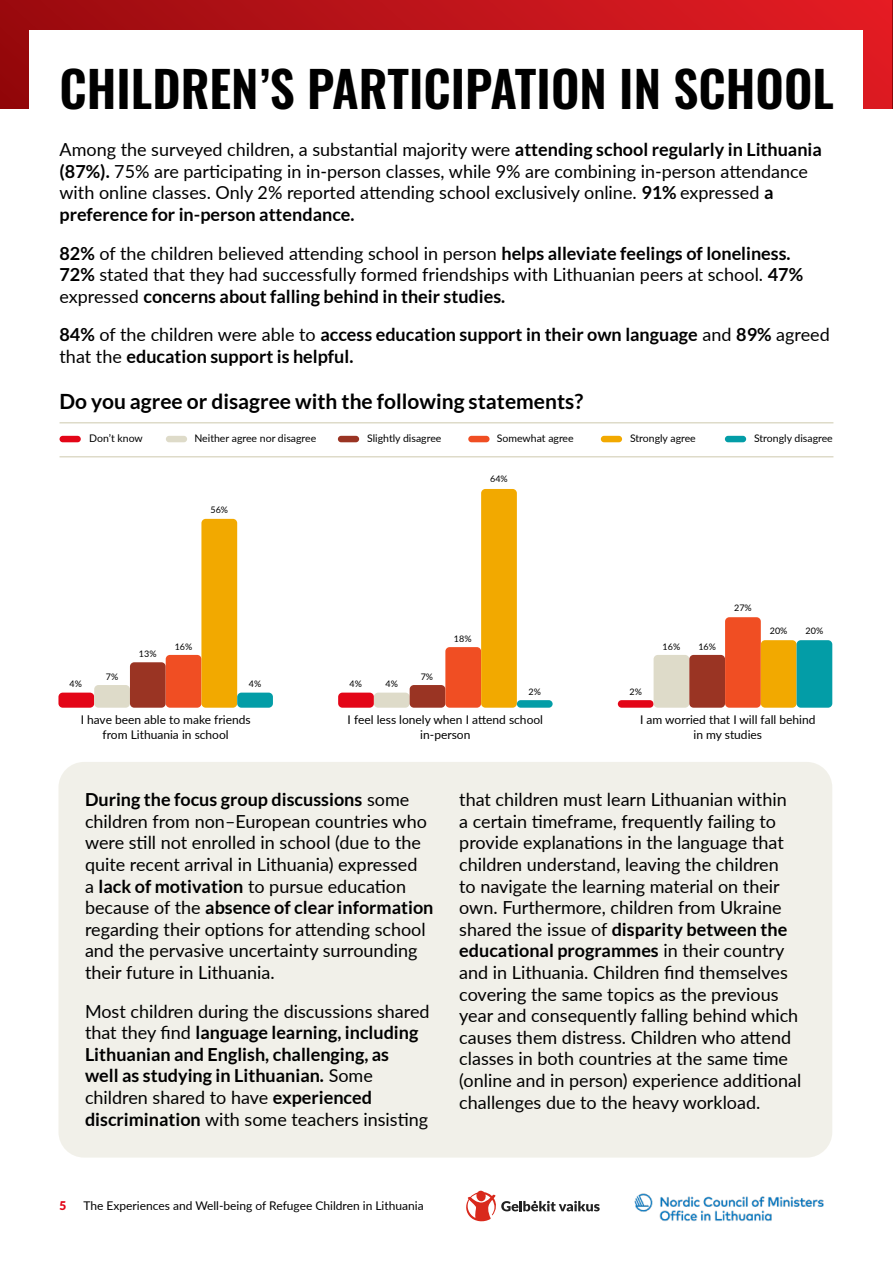
<style>
.page{position:relative;width:893px;height:1263px;background:#fff}
.page>*{position:absolute;margin:0;border:0;box-sizing:border-box;transform-origin:0 0}
.t1{font:49.5px "Oswald";color:#000}
.t2{font:700 21px "Lato";color:#000}
.t3{font:18px/21.6px "Lato";color:#000}
.t4{font:700 18px/21.6px "Lato";color:#000}
.t5{font:12px/14.4px "Lato";color:#000;text-align:center}
.t6{font:900 12px "Lato";color:#e30517}
.t7{font:10.5px "Lato";color:#000}
.t8{font:9px "Lato";color:#000}
.s1{font-weight:700}
.s2{font-weight:400}
</style>
<div class="page">
<div style="left:0;top:0;width:893px;height:108px;background:linear-gradient(to right,#980b0e,#e41d25)"></div>
<div style="left:30px;top:30px;width:833px;height:1018px;background:#fff"></div>
<hr style="left:892px;top:0;width:1px;height:108px;background:#95070a">
<img style="left:634px;top:1193px;width:190px;height:28px">
<svg style="left:466px;top:1190px;width:134px;height:32px"></svg>
<div style="left:58px;top:762px;width:774px;height:395px;background:#f1f0e9;border-radius:26px"></div>
<hr style="left:60px;top:422px;width:773px;height:1px;background:#dedbc9">
<hr style="left:60px;top:456px;width:773px;height:1px;background:#dedbc9">
<div style="left:58px;top:693px;width:36px;height:15px;background:#e30517;border-radius:4px"></div>
<div style="left:338px;top:693px;width:36px;height:15px;background:#e30517;border-radius:4px"></div>
<div style="left:618px;top:700px;width:36px;height:8px;background:#e30517;border-radius:4px"></div>
<div style="left:94px;top:685px;width:36px;height:23px;background:#dedbc9;border-radius:4px"></div>
<div style="left:374px;top:693px;width:36px;height:15px;background:#dedbc9;border-radius:4px"></div>
<div style="left:654px;top:655px;width:35px;height:53px;background:#dedbc9;border-radius:4px"></div>
<div style="left:130px;top:662px;width:36px;height:46px;background:#9a3423;border-radius:4px"></div>
<div style="left:410px;top:685px;width:35px;height:23px;background:#9a3423;border-radius:4px"></div>
<div style="left:689px;top:655px;width:36px;height:53px;background:#9a3423;border-radius:4px"></div>
<div style="left:166px;top:655px;width:35px;height:53px;background:#f04e23;border-radius:4px"></div>
<div style="left:445px;top:647px;width:36px;height:61px;background:#f04e23;border-radius:4px"></div>
<div style="left:725px;top:617px;width:36px;height:91px;background:#f04e23;border-radius:4px"></div>
<div style="left:201px;top:519px;width:36px;height:189px;background:#f2a900;border-radius:4px"></div>
<div style="left:481px;top:489px;width:36px;height:219px;background:#f2a900;border-radius:4px"></div>
<div style="left:761px;top:640px;width:35px;height:68px;background:#f2a900;border-radius:4px"></div>
<div style="left:237px;top:693px;width:36px;height:15px;background:#039da7;border-radius:4px"></div>
<div style="left:517px;top:700px;width:36px;height:8px;background:#039da7;border-radius:4px"></div>
<div style="left:796px;top:640px;width:36px;height:68px;background:#039da7;border-radius:4px"></div>
<div style="left:60px;top:436px;width:21px;height:6px;background:#e30517;border-radius:3px"></div>
<div style="left:166px;top:436px;width:21px;height:6px;background:#dedbc9;border-radius:3px"></div>
<div style="left:338px;top:436px;width:21px;height:6px;background:#9a3423;border-radius:3px"></div>
<div style="left:468px;top:436px;width:22px;height:6px;background:#f04e23;border-radius:3px"></div>
<div style="left:601px;top:436px;width:21px;height:6px;background:#f2a900;border-radius:3px"></div>
<div style="left:725px;top:436px;width:21px;height:6px;background:#039da7;border-radius:3px"></div>
<h1 class="t1" style="left:60px;top:45px;width:776px">CHILDREN’S PARTICIPATION IN SCHOOL</h1>
<p class="t3" style="left:60px;top:138px;width:764px">Among the surveyed children, a substantial majority were <span class="s1">attending school regularly in Lithuania (87%).</span> 75% are participating in in-person classes, while 9% are combining in-person attendance with online classes. Only 2% reported attending school exclusively online. <span class="s1">91%</span> expressed <span class="s1">a preference for in-person attendance.</span></p>
<p class="t3" style="left:60px;top:241px;width:745px"><span class="s1">82%</span> of the children believed attending school in person <span class="s1">helps alleviate feelings of loneliness.<br>72%</span> stated that they had successfully formed friendships with Lithuanian peers at school. <span class="s1">47% </span>expressed <span class="s1">concerns about falling behind in their studies.</span></p>
<p class="t4" style="left:60px;top:324px;width:772px">84% <span class="s2">of the children were able to</span> access education support in their own language <span class="s2">and</span> 89% <span class="s2">agreed that the</span> education support is helpful.</p>
<p class="t2" style="left:60px;top:389px;width:525px">Do you agree or disagree with the following statements?</p>
<p class="t7" style="left:89px;top:431px;width:55px">Don’t know</p>
<p class="t7" style="left:194px;top:431px;width:123px">Neither agree nor disagree</p>
<p class="t7" style="left:367px;top:431px;width:76px">Slightly disagree</p>
<p class="t7" style="left:497px;top:431px;width:78px">Somewhat agree</p>
<p class="t7" style="left:630px;top:431px;width:67px">Strongly agree</p>
<p class="t7" style="left:754px;top:431px;width:80px">Strongly disagree</p>
<p class="t8" style="left:210px;top:503px;width:19px">56%</p>
<p class="t8" style="left:490px;top:473px;width:19px">64%</p>
<p class="t8" style="left:139px;top:647px;width:19px">13%</p>
<p class="t8" style="left:454px;top:633px;width:19px">18%</p>
<p class="t8" style="left:175px;top:640px;width:19px">16%</p>
<p class="t8" style="left:663px;top:640px;width:19px">16%</p>
<p class="t8" style="left:698px;top:640px;width:19px">16%</p>
<p class="t8" style="left:106px;top:670px;width:14px">7%</p>
<p class="t8" style="left:421px;top:670px;width:14px">7%</p>
<p class="t8" style="left:249px;top:677px;width:14px">4%</p>
<p class="t8" style="left:70px;top:678px;width:14px">4%</p>
<p class="t8" style="left:350px;top:678px;width:14px">4%</p>
<p class="t8" style="left:386px;top:678px;width:14px">4%</p>
<p class="t8" style="left:528px;top:685px;width:14px">2%</p>
<p class="t8" style="left:629px;top:685px;width:14px">2%</p>
<p class="t8" style="left:734px;top:601px;width:19px">27%</p>
<p class="t8" style="left:770px;top:624px;width:19px">20%</p>
<p class="t8" style="left:806px;top:624px;width:19px">20%</p>
<p class="t5" style="left:81px;top:712px;width:172px">I have been able to make friends from Lithuania in school</p>
<p class="t5" style="left:348px;top:712px;width:197px">I feel less lonely when I attend school in-person</p>
<p class="t5" style="left:640px;top:712px;width:177px">I am worried that I will fall behind in my studies</p>
<p class="t3" style="left:85px;top:788px;width:350px"><span class="s1">During the focus group discussions</span> some children from non–European countries who were still not enrolled in school (due to the quite recent arrival in Lithuania) expressed<br>a <span class="s1">lack of motivation</span> to pursue education because of the <span class="s1">absence of clear information </span>regarding their options for attending school and the pervasive uncertainty surrounding their future in Lithuania.</p>
<p class="t4" style="left:85px;top:1000px;width:346px"><span class="s2">Most children during the discussions shared that they find</span> language learning, including Lithuanian and English, challenging, as<br>well as studying in Lithuanian. <span class="s2">Some children shared to have</span> experienced discrimination <span class="s2">with some teachers insisting</span></p>
<p class="t3" style="left:459px;top:788px;width:343px">that children must learn Lithuanian within<br>a certain timeframe, frequently failing to provide explanations in the language that children understand, leaving the children<br>to navigate the learning material on their own. Furthermore, children from Ukraine shared the issue of <span class="s1">disparity between the educational programmes</span> in their country and in Lithuania. Children find themselves covering the same topics as the previous year and consequently falling behind which causes them distress. Children who attend classes in both countries at the same time (online and in person) experience additional challenges due to the heavy workload.</p>
<p class="t6" style="left:60px;top:1198px;width:8px">5</p>
<p class="t5" style="left:84px;top:1198px;width:342px">The Experiences and Well-being of Refugee Children in Lithuania</p>
</div>
